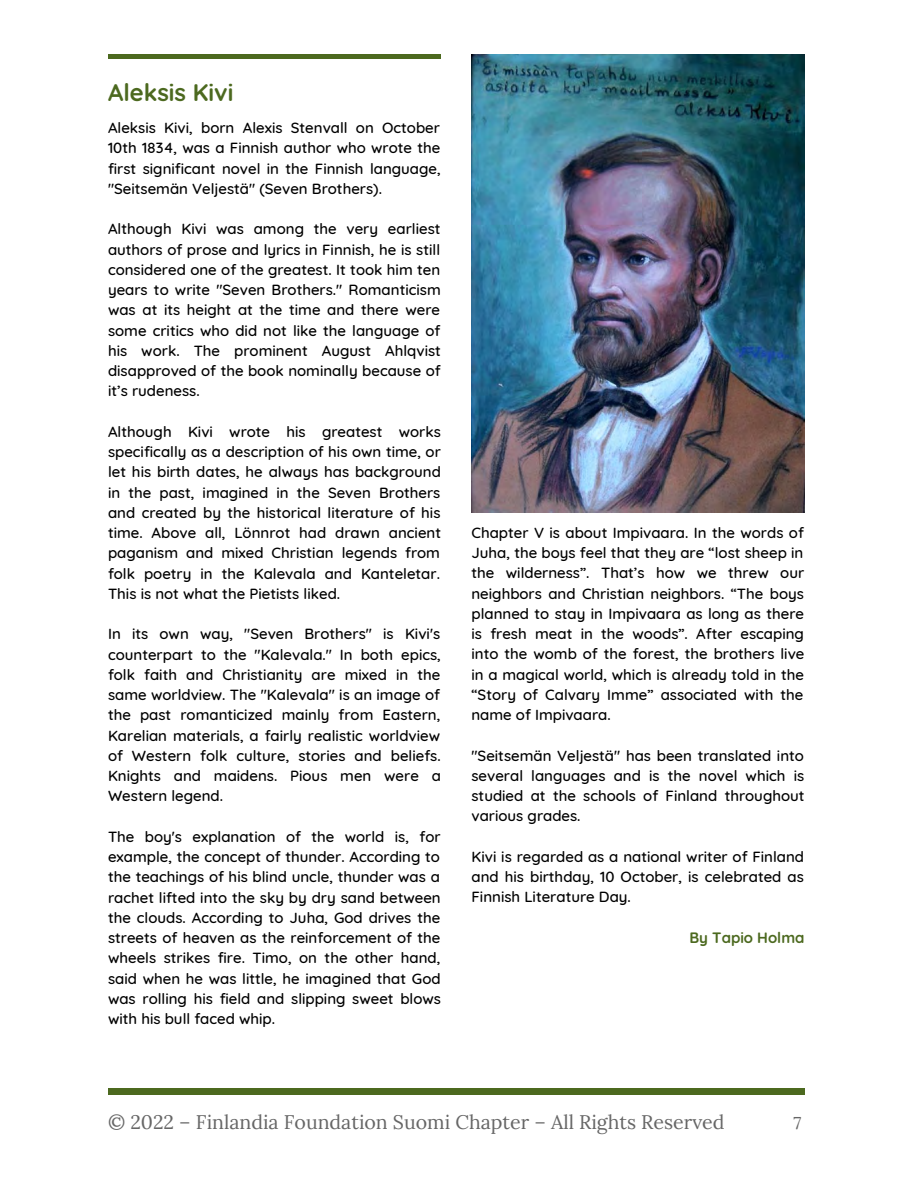
<style>
.page{position:relative;width:918px;height:1188px;background:#fff}
.page>*{position:absolute;margin:0;border:0;box-sizing:border-box;transform-origin:0 0}
.t1{font:700 24px "Quicksand";color:#4c691f}
.t2{font:19.65px "Lora";color:#666}
.t3{font:17.1px "Lora";color:#666}
.t4{font:500 15px/20.2px "Quicksand";color:#000;text-align:justify}
.t5{font:700 15px "Quicksand";color:#4c691f}
</style>
<div class="page">
<div style="left:108px;top:1089px;width:696px;height:5px;background:#4c691f"></div>
<hr style="left:108px;top:55px;width:333px;height:3px;background:#4c691f">
<img style="left:471px;top:55px;width:333px;height:458px">
<p class="t1" style="left:108px;top:77px;width:127px">Aleksis Kivi</p>
<p class="t4" style="left:108px;top:117px;width:334px">Aleksis Kivi, born Alexis Stenvall on October 10th 1834, was a Finnish author who wrote the first significant novel in the Finnish language, "Seitsemän Veljestä" (Seven Brothers).</p>
<p class="t4" style="left:108px;top:219px;width:334px">Although Kivi was among the very earliest authors of prose and lyrics in Finnish, he is still considered one of the greatest. It took him ten years to write "Seven Brothers." Romanticism was at its height at the time and there were some critics who did not like the language of his work. The prominent August Ahlqvist disapproved of the book nominally because of it’s rudeness.</p>
<p class="t4" style="left:108px;top:421px;width:335px">Although Kivi wrote his greatest works specifically as a description of his own time, or let his birth dates, he always has background in the past, imagined in the Seven Brothers and created by the historical literature of his time. Above all, Lönnrot had drawn ancient paganism and mixed Christian legends from folk poetry in the Kalevala and Kanteletar.<br>This is not what the Pietists liked.</p>
<p class="t4" style="left:108px;top:624px;width:334px">In its own way, "Seven Brothers" is Kivi's counterpart to the "Kalevala." In both epics, folk faith and Christianity are mixed in the same worldview. The "Kalevala" is an image of the past romanticized mainly from Eastern, Karelian materials, a fairly realistic worldview of Western folk culture, stories and beliefs.<br>Knights and maidens. Pious men were a Western legend.</p>
<p class="t4" style="left:108px;top:826px;width:335px">The boy's explanation of the world is, for example, the concept of thunder. According to the teachings of his blind uncle, thunder was a rachet lifted into the sky by dry sand between the clouds. According to Juha, God drives the streets of heaven as the reinforcement of the wheels strikes fire. Timo, on the other hand, said when he was little, he imagined that God was rolling his field and slipping sweet blows with his bull faced whip.</p>
<p class="t4" style="left:471px;top:522px;width:334px">Chapter V is about Impivaara. In the words of Juha, the boys feel that they are “lost sheep in the wilderness”. That’s how we threw our neighbors and Christian neighbors. “The boys planned to stay in Impivaara as long as there is fresh meat in the woods”. After escaping into the womb of the forest, the brothers live in a magical world, which is already told in the “Story of Calvary Imme” associated with the name of Impivaara.</p>
<p class="t4" style="left:471px;top:745px;width:335px">"Seitsemän Veljestä" has been translated into several languages and is the novel which is studied at the schools of Finland throughout various grades.</p>
<p class="t4" style="left:471px;top:846px;width:334px">Kivi is regarded as a national writer of Finland and his birthday, 10 October, is celebrated as Finnish Literature Day.</p>
<p class="t5" style="left:689px;top:928px;width:117px">By Tapio Holma</p>
<p class="t2" style="left:108px;top:1109px;width:618px">© 2022 – Finlandia Foundation Suomi Chapter – All Rights Reserved</p>
<p class="t3" style="left:793px;top:1112px;width:9px">7</p>
</div>
